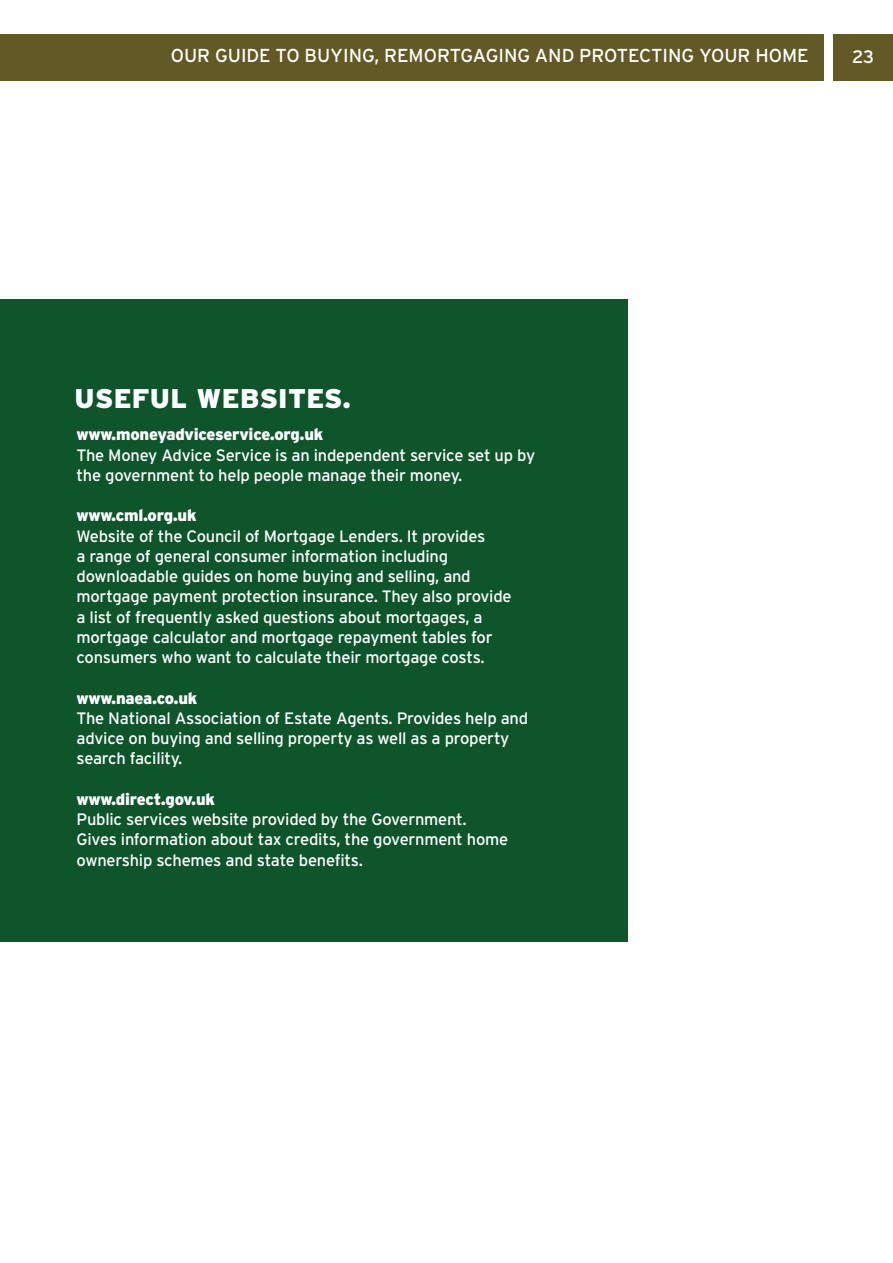
<style>
.page{position:relative;width:893px;height:1263px;background:#fff}
.page>*{position:absolute;margin:0;border:0;box-sizing:border-box;transform-origin:0 0}
.t1{font:900 27px "Interstate";letter-spacing:.01em;color:#fff}
.t2{font:18.75px "Interstate";color:#fff}
.t3{font:18px "Interstate";color:#fff}
.t4{font:16.5px/20.2px "Interstate";letter-spacing:-.015em;color:#fff}
.t5{font:900 16.5px "Interstate";letter-spacing:-.015em;color:#fff}
</style>
<div class="page">
<div style="left:0;top:34px;width:824px;height:47px;background:#635925"></div>
<div style="left:833px;top:34px;width:60px;height:47px;background:#635925"></div>
<div style="left:0;top:299px;width:627px;height:642px;background:#0e552c"></div>
<p class="t2" style="left:171px;top:45px;width:639px">OUR GUIDE TO BUYING, REMORTGAGING AND PROTECTING YOUR HOME</p>
<p class="t3" style="left:852px;top:47px;width:23px">23</p>
<h1 class="t1" style="left:75px;top:383px;width:278px">USEFUL WEBSITES.</h1>
<p class="t5" style="left:77px;top:425px;width:248px">www.moneyadviceservice.org.uk</p>
<p class="t4" style="left:77px;top:445px;width:460px">The Money Advice Service is an independent service set up by the government to help people manage their money.</p>
<p class="t5" style="left:77px;top:506px;width:122px">www.cml.org.uk</p>
<p class="t4" style="left:77px;top:526px;width:437px">Website of the Council of Mortgage Lenders. It provides<br>a range of general consumer information including downloadable guides on home buying and selling, and mortgage payment protection insurance. They also provide a list of frequently asked questions about mortgages, a mortgage calculator and mortgage repayment tables for consumers who want to calculate their mortgage costs.</p>
<p class="t5" style="left:77px;top:688px;width:122px">www.naea.co.uk</p>
<p class="t4" style="left:77px;top:708px;width:453px">The National Association of Estate Agents. Provides help and advice on buying and selling property as well as a property search facility.</p>
<p class="t5" style="left:77px;top:789px;width:140px">www.direct.gov.uk</p>
<p class="t4" style="left:77px;top:809px;width:433px">Public services website provided by the Government.<br>Gives information about tax credits, the government home ownership schemes and state benefits.</p>
</div>
